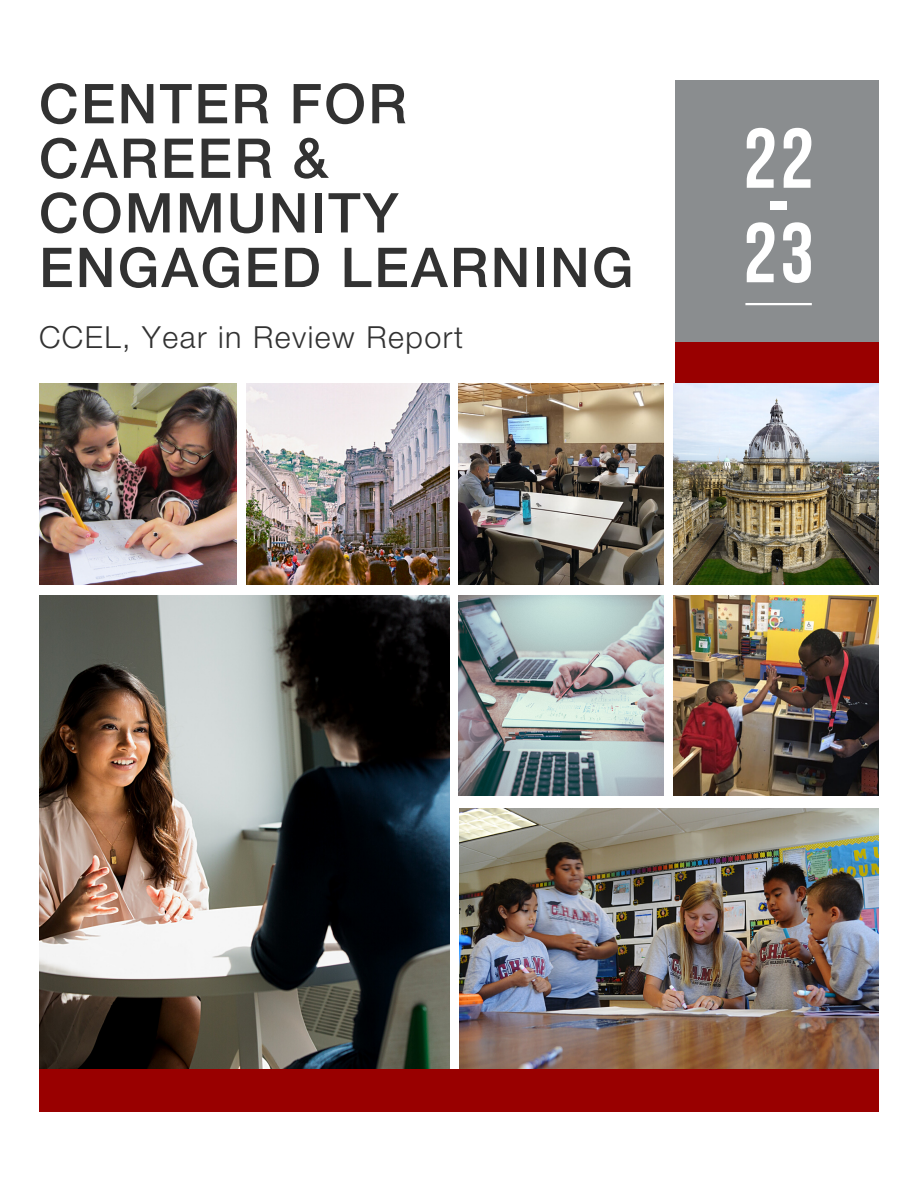
<style>
.page{position:relative;width:918px;height:1188px;background:#fff}
.page>*{position:absolute;margin:0;border:0;box-sizing:border-box;transform-origin:0 0}
.t1{font:700 84.6px "Bebas Neue";color:#fff}
.t2{font:500 54.9px/54.6px "Helvetica Neue LT Pro";letter-spacing:.04em;color:#323232}
.t3{font:300 30.45px "Helvetica Neue LT Pro";letter-spacing:.05em;color:#323232}
</style>
<div class="page">
<img style="left:39px;top:384px;width:198px;height:200px">
<img style="left:39px;top:595px;width:411px;height:474px">
<img style="left:459px;top:809px;width:420px;height:260px">
<img style="left:247px;top:384px;width:202px;height:200px">
<div style="left:675px;top:80px;width:204px;height:262px;background:#8a8d8f"></div>
<div style="left:675px;top:342px;width:204px;height:46px;background:#900"></div>
<img style="left:674px;top:384px;width:204px;height:200px">
<img style="left:459px;top:384px;width:205px;height:200px">
<img style="left:459px;top:595px;width:205px;height:201px">
<img style="left:674px;top:595px;width:204px;height:201px">
<div style="left:39px;top:1069px;width:840px;height:42px;background:#900"></div>
<hr style="left:745px;top:303px;width:67px;height:2px;background:#fff">
<p class="t2" style="left:39px;top:84px;width:596px">CENTER FOR<br>CAREER &amp;<br>COMMUNITY<br>ENGAGED LEARNING</p>
<p class="t3" style="left:39px;top:326px;width:426px">CCEL, Year in Review Report</p>
<p class="t1" style="left:743px;top:124px;width:72px">22</p>
<p class="t1" style="left:767px;top:172px;width:24px">-</p>
<p class="t1" style="left:743px;top:219px;width:72px">23</p>
</div>
